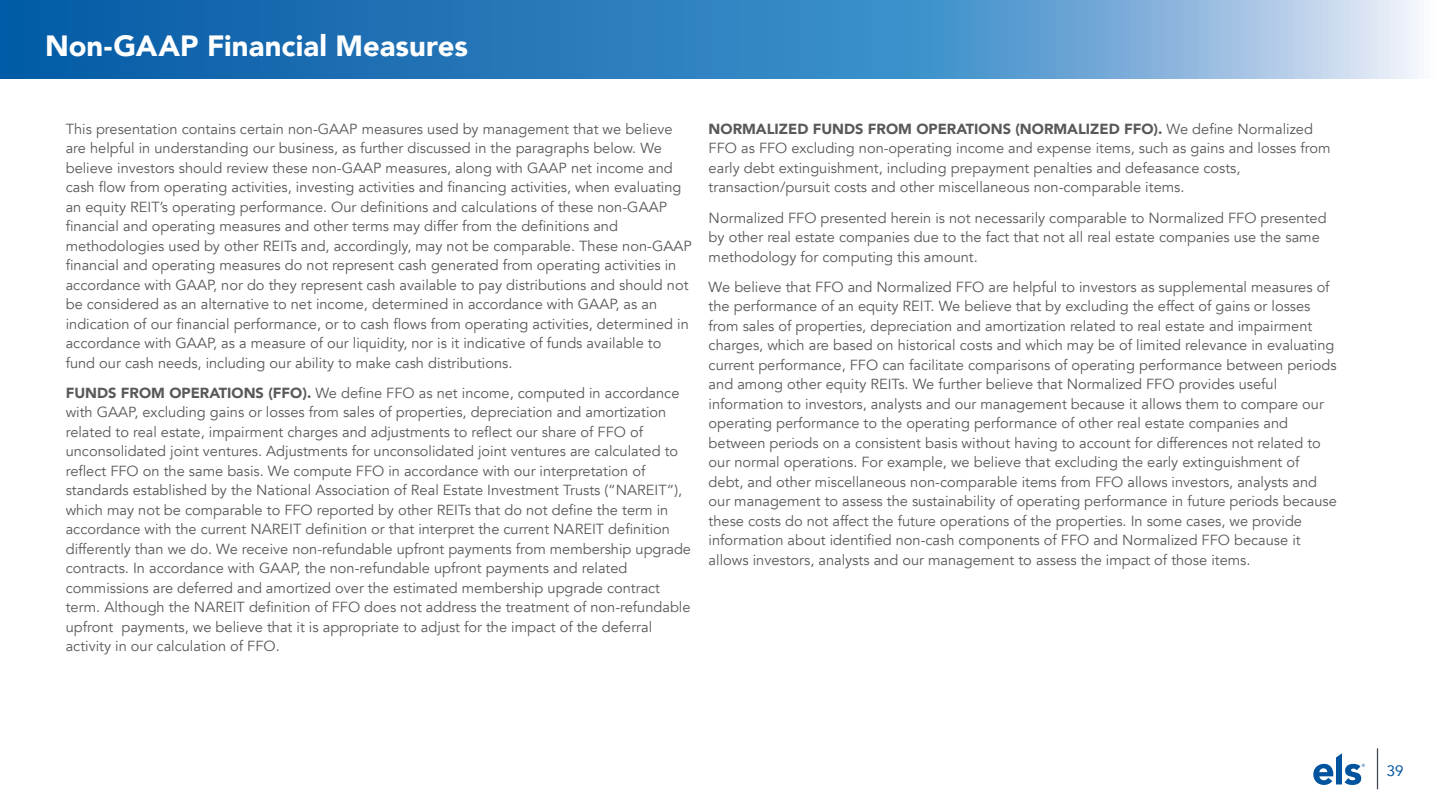
<style>
.page{position:relative;width:1440px;height:810px;background:#fff}
.page>*{position:absolute;margin:0;border:0;box-sizing:border-box;transform-origin:0 0}
.t1{font:900 29.25px "Avenir";color:#fff}
.t2{font:15px "Avenir";color:#00549e}
.t3{font:14.62px/19.5px "Avenir";color:#58595b}
.s1{font-weight:900}
</style>
<div class="page">
<svg style="left:0;top:0;width:1418px;height:79px;background:#478dc5"></svg>
<svg style="left:1313px;top:753px;width:52px;height:32px"></svg>
<hr style="left:1377px;top:748px;width:1px;height:41px;background:#3c4250">
<h1 class="t1" style="left:45px;top:21px;width:425px">Non-GAAP Financial Measures</h1>
<p class="t3" style="left:66px;top:119px;width:628px">This presentation contains certain non-GAAP measures used by management that we believe are helpful in understanding our business, as further discussed in the paragraphs below. We believe investors should review these non-GAAP measures, along with GAAP net income and cash flow from operating activities, investing activities and financing activities, when evaluating an equity REIT’s operating performance. Our definitions and calculations of these non-GAAP financial and operating measures and other terms may differ from the definitions and methodologies used by other REITs and, accordingly, may not be comparable. These non-GAAP financial and operating measures do not represent cash generated from operating activities in accordance with GAAP, nor do they represent cash available to pay distributions and should not be considered as an alternative to net income, determined in accordance with GAAP, as an indication of our financial performance, or to cash flows from operating activities, determined in accordance with GAAP, as a measure of our liquidity, nor is it indicative of funds available to fund our cash needs, including our ability to make cash distributions.</p>
<p class="t3" style="left:66px;top:383px;width:627px"><span class="s1">FUNDS FROM OPERATIONS (FFO).</span> We define FFO as net income, computed in accordance with GAAP, excluding gains or losses from sales of properties, depreciation and amortization related to real estate, impairment charges and adjustments to reflect our share of FFO of unconsolidated joint ventures. Adjustments for unconsolidated joint ventures are calculated to reflect FFO on the same basis. We compute FFO in accordance with our interpretation of standards established by the National Association of Real Estate Investment Trusts (“NAREIT”), which may not be comparable to FFO reported by other REITs that do not define the term in accordance with the current NAREIT definition or that interpret the current NAREIT definition differently than we do. We receive non-refundable upfront payments from membership upgrade contracts. In accordance with GAAP, the non-refundable upfront payments and related commissions are deferred and amortized over the estimated membership upgrade contract term. Although the NAREIT definition of FFO does not address the treatment of non-refundable upfront payments, we believe that it is appropriate to adjust for the impact of the deferral activity in our calculation of FFO.</p>
<p class="t3" style="left:709px;top:119px;width:623px"><span class="s1">NORMALIZED FUNDS FROM OPERATIONS (NORMALIZED FFO).</span> We define Normalized FFO as FFO excluding non-operating income and expense items, such as gains and losses from early debt extinguishment, including prepayment penalties and defeasance costs, transaction/pursuit costs and other miscellaneous non-comparable items.</p>
<p class="t3" style="left:709px;top:208px;width:619px">Normalized FFO presented herein is not necessarily comparable to Normalized FFO presented by other real estate companies due to the fact that not all real estate companies use the same methodology for computing this amount.</p>
<p class="t3" style="left:709px;top:277px;width:630px">We believe that FFO and Normalized FFO are helpful to investors as supplemental measures of the performance of an equity REIT. We believe that by excluding the effect of gains or losses from sales of properties, depreciation and amortization related to real estate and impairment charges, which are based on historical costs and which may be of limited relevance in evaluating current performance, FFO can facilitate comparisons of operating performance between periods and among other equity REITs. We further believe that Normalized FFO provides useful information to investors, analysts and our management because it allows them to compare our operating performance to the operating performance of other real estate companies and between periods on a consistent basis without having to account for differences not related to our normal operations. For example, we believe that excluding the early extinguishment of debt, and other miscellaneous non-comparable items from FFO allows investors, analysts and our management to assess the sustainability of operating performance in future periods because these costs do not affect the future operations of the properties. In some cases, we provide information about identified non-cash components of FFO and Normalized FFO because it allows investors, analysts and our management to assess the impact of those items.</p>
<p class="t2" style="left:1387px;top:759px;width:18px">39</p>
</div>
